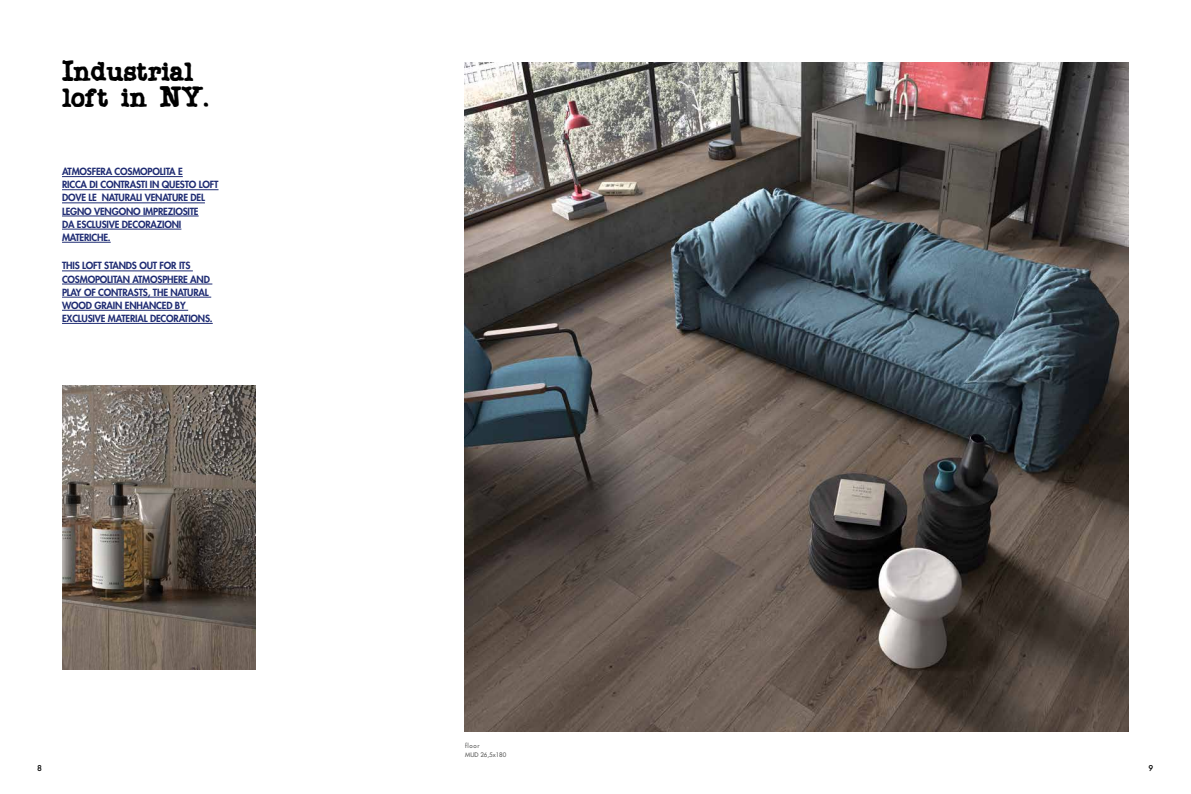
<style>
.page{position:relative;width:1191px;height:794px;background:#fff}
.page>*{position:absolute;margin:0;border:0;box-sizing:border-box;transform-origin:0 0}
.t1{font:25.72px/25.4px "Chonker";color:#000}
.t2{font:800 9.62px/13.1px "Futura";letter-spacing:-.02em;color:#1f2c73}
.t3{font:500 7.88px "Futura";color:#000}
.t4{font:500 6.12px/9.2px "Futura Std";color:#575756}
</style>
<div class="page">
<img style="left:465px;top:62px;width:663px;height:669px">
<img style="left:62px;top:385px;width:194px;height:285px">
<hr style="left:62px;top:176px;width:121px;height:1px;background:#1f2c73">
<hr style="left:62px;top:189px;width:156px;height:1px;background:#1f2c73">
<hr style="left:62px;top:202px;width:143px;height:1px;background:#1f2c73">
<hr style="left:62px;top:216px;width:137px;height:1px;background:#1f2c73">
<hr style="left:62px;top:229px;width:119px;height:1px;background:#1f2c73">
<hr style="left:62px;top:242px;width:49px;height:1px;background:#1f2c73">
<hr style="left:62px;top:270px;width:131px;height:1px;background:#1f2c73">
<hr style="left:62px;top:284px;width:150px;height:1px;background:#1f2c73">
<hr style="left:62px;top:297px;width:149px;height:1px;background:#1f2c73">
<hr style="left:62px;top:310px;width:126px;height:1px;background:#1f2c73">
<hr style="left:62px;top:323px;width:151px;height:1px;background:#1f2c73">
<h1 class="t1" style="left:62px;top:60px;width:148px">Industrial loft in NY.</h1>
<p class="t2" style="left:62px;top:165px;width:158px">ATMOSFERA COSMOPOLITA E<br>RICCA DI CONTRASTI IN QUESTO LOFT<br>DOVE LE NATURALI VENATURE DEL<br>LEGNO VENGONO IMPREZIOSITE<br>DA ESCLUSIVE DECORAZIONI<br>MATERICHE.</p>
<p class="t2" style="left:62px;top:259px;width:152px">THIS LOFT STANDS OUT FOR ITS<br>COSMOPOLITAN ATMOSPHERE AND<br>PLAY OF CONTRASTS, THE NATURAL<br>WOOD GRAIN ENHANCED BY<br>EXCLUSIVE MATERIAL DECORATIONS.</p>
<p class="t4" style="left:465px;top:740px;width:43px">floor<br>MUD 26,5x180</p>
<p class="t3" style="left:37px;top:762px;width:6px">8</p>
<p class="t3" style="left:1148px;top:762px;width:6px">9</p>
</div>
